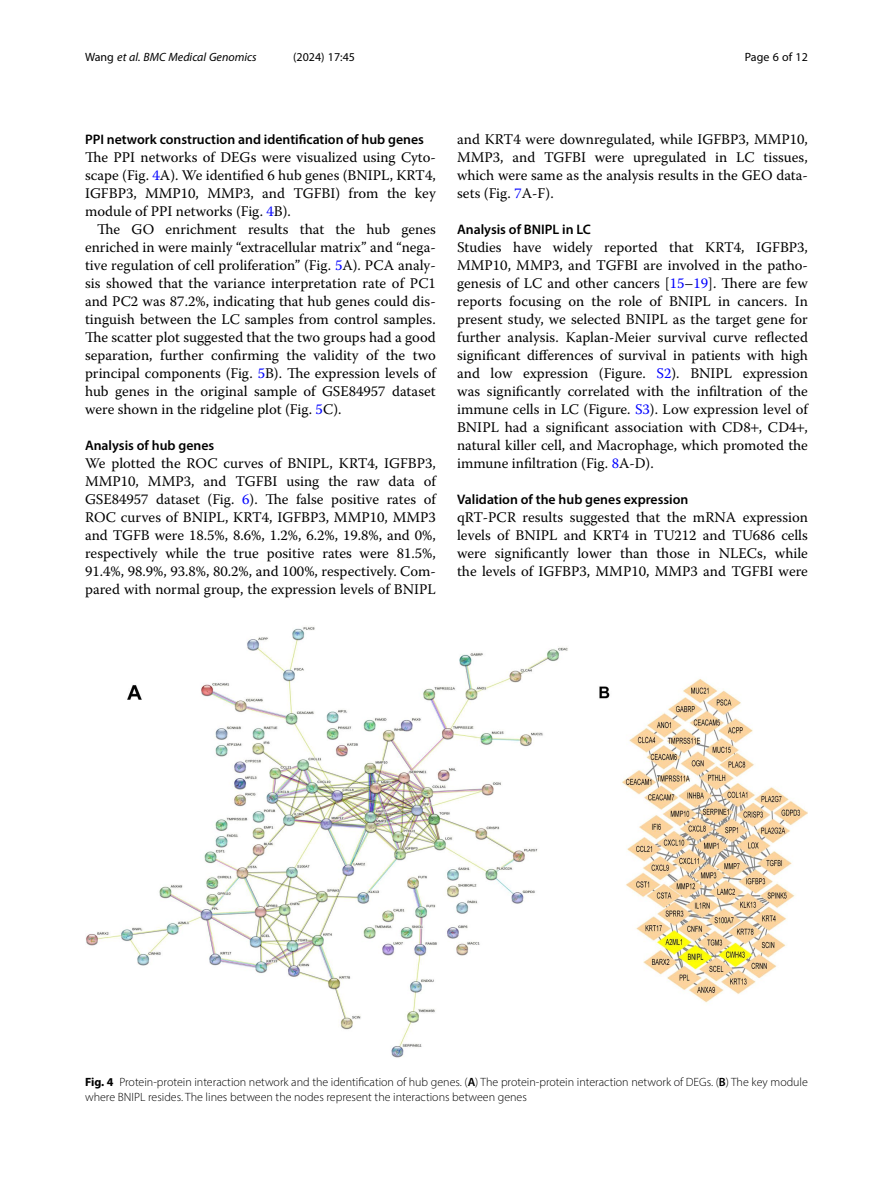
<style>
.page{position:relative;width:893px;height:1191px;background:#fff}
.page>*{position:absolute;margin:0;border:0;box-sizing:border-box;transform-origin:0 0}
.Body_Text{font:14.7px/18px "Warnock Pro";color:#000;text-align:justify}
.Body_Text_Indent{font:14.7px/18px "Warnock Pro";color:#000;text-align:justify}
.Head_2{font:600 13.8px "Myriad Pro";color:#000}
.Figure_Caption{font:300 12px/15px "Myriad Pro";color:#000}
.t1{font:italic 12px "Myriad Pro";color:#000}
.t2{font:12px "Myriad Pro";color:#000}
.s1{font-style:normal}
.s2{color:#00f}
.s3{font-weight:700}
.s4{font-weight:600}
</style>
<div class="page">
<img style="left:86px;top:627px;width:722px;height:431px">
<p class="t1" style="left:85px;top:50px;width:173px"><span class="s1">Wang</span> et al. BMC Medical Genomics</p>
<p class="t2" style="left:293px;top:50px;width:63px">(2024) 17:45</p>
<p class="t2" style="left:745px;top:50px;width:65px">Page 6 of 12</p>
<p class="Head_2" style="left:85px;top:131px;width:340px">PPI network construction and identification of hub genes</p>
<p class="Body_Text" style="left:85px;top:148px;width:352px">The PPI networks of DEGs were visualized using Cyto&shy;scape (Fig. <span class="s2">4</span>A). We identified 6 hub genes (BNIPL, KRT4, IGFBP3, MMP10, MMP3, and TGFBI) from the key module of PPI networks (Fig. <span class="s2">4</span>B).</p>
<p class="Body_Text_Indent" style="left:85px;top:220px;width:352px;text-indent:12px">The GO enrichment results that the hub genes enriched in were mainly “extracellular matrix” and “nega&shy;tive regulation of cell proliferation” (Fig. <span class="s2">5</span>A). PCA analy&shy;sis showed that the variance interpretation rate of PC1 and PC2 was 87.2%, indicating that hub genes could dis&shy;tinguish between the LC samples from control samples.<br>The scatter plot suggested that the two groups had a good separation, further confirming the validity of the two principal components (Fig. <span class="s2">5</span>B). The expression levels of hub genes in the original sample of GSE84957 dataset were shown in the ridgeline plot (Fig. <span class="s2">5</span>C).</p>
<p class="Head_2" style="left:85px;top:437px;width:131px">Analysis of hub genes</p>
<p class="Body_Text" style="left:85px;top:454px;width:352px">We plotted the ROC curves of BNIPL, KRT4, IGFBP3, MMP10, MMP3, and TGFBI using the raw data of GSE84957 dataset (Fig. <span class="s2">6</span>). The false positive rates of ROC curves of BNIPL, KRT4, IGFBP3, MMP10, MMP3 and TGFB were 18.5%, 8.6%, 1.2%, 6.2%, 19.8%, and 0%, respectively while the true positive rates were 81.5%, 91.4%, 98.9%, 93.8%, 80.2%, and 100%, respectively. Com&shy;pared with normal group, the expression levels of BNIPL</p>
<p class="Body_Text" style="left:457px;top:130px;width:352px">and KRT4 were downregulated, while IGFBP3, MMP10, MMP3, and TGFBI were upregulated in LC tissues, which were same as the analysis results in the GEO data&shy;sets (Fig. <span class="s2">7</span>A-F).</p>
<p class="Head_2" style="left:457px;top:221px;width:135px">Analysis of BNIPL in LC</p>
<p class="Body_Text" style="left:457px;top:238px;width:352px">Studies have widely reported that KRT4, IGFBP3, MMP10, MMP3, and TGFBI are involved in the patho&shy;genesis of LC and other cancers [<span class="s2">15</span>–<span class="s2">19</span>]. There are few reports focusing on the role of BNIPL in cancers. In present study, we selected BNIPL as the target gene for further analysis. Kaplan-Meier survival curve reflected significant differences of survival in patients with high and low expression (Figure. <span class="s2">S2</span>). BNIPL expression was significantly correlated with the infiltration of the immune cells in LC (Figure. <span class="s2">S3</span>). Low expression level of BNIPL had a significant association with CD8 , CD4 , natural killer cell, and Macrophage, which promoted the immune infiltration (Fig. <span class="s2">8</span>A-D).</p>
<p class="Head_2" style="left:457px;top:491px;width:233px">Validation of the hub genes expression</p>
<p class="Body_Text" style="left:457px;top:508px;width:352px">qRT-PCR results suggested that the mRNA expression levels of BNIPL and KRT4 in TU212 and TU686 cells were significantly lower than those in NLECs, while the levels of IGFBP3, MMP10, MMP3 and TGFBI were</p>
<p class="Figure_Caption" style="left:85px;top:1074px;width:724px"><span class="s3">Fig. 4</span> Protein-protein interaction network and the identification of hub genes. (<span class="s4">A</span>) The protein-protein interaction network of DEGs. (<span class="s4">B</span>) The key module where BNIPL resides. The lines between the nodes represent the interactions between genes</p>
</div>
